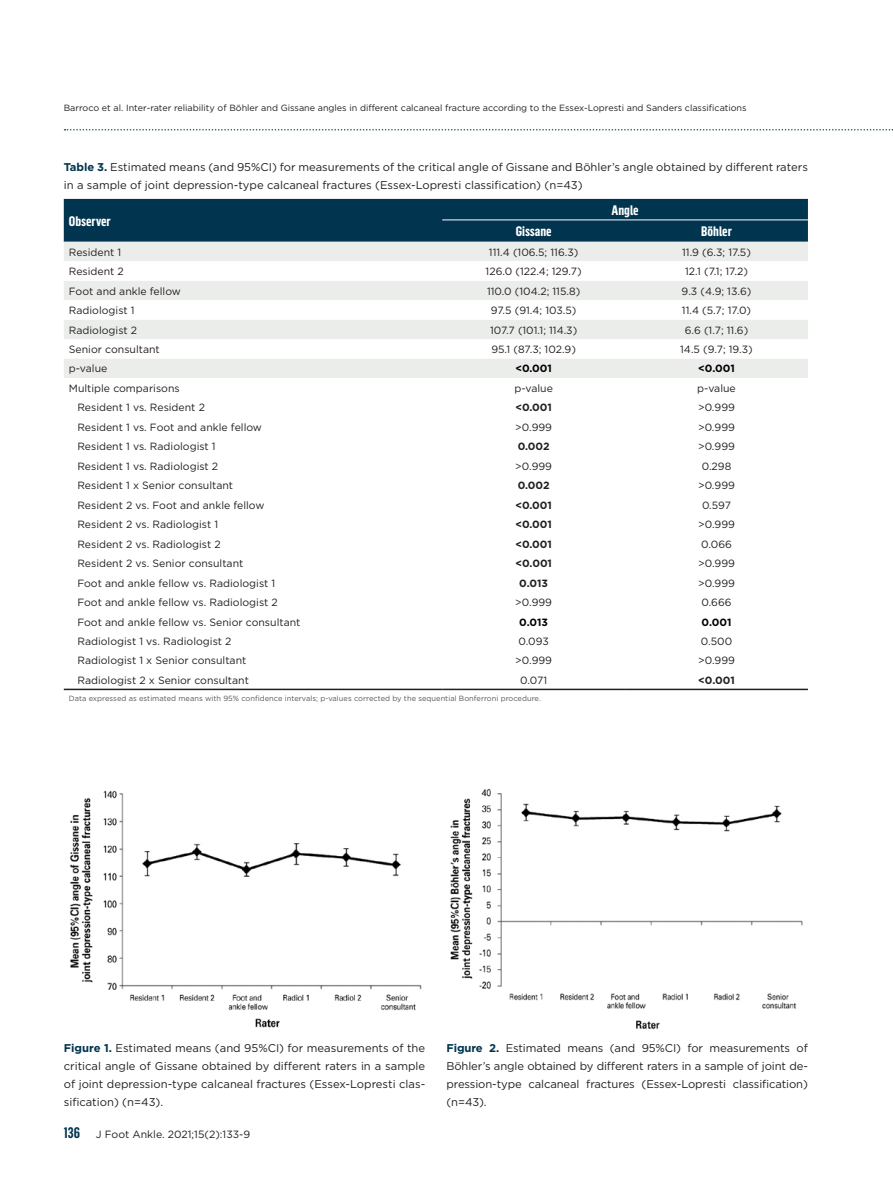
<style>
.page{position:relative;width:893px;height:1191px;background:#fff}
.page>*{position:absolute;margin:0;border:0;box-sizing:border-box;transform-origin:0 0}
.t1{font:700 13.5px "Flama Cond";color:#fff}
.t2{font:11.25px/18px "Gotham";color:#231f20;text-align:justify}
.t3{font:10.5px "Gotham";color:#231f20}
.t4{font:700 10.5px "Gotham";letter-spacing:-.005em;color:#231f20}
.t5{font:700 10.5px "Gotham";letter-spacing:-.005em;color:#000}
.t6{font:9px "Gotham";color:#231f20}
.t7{font:7.5px "Gotham";color:#57585a}
.s1{font-weight:700;color:#01344e}
.s2{font-family:"Flama Cond";font-weight:600;font-size:15px;color:#01344e}
</style>
<div class="page">
<svg style="left:65px;top:129px;width:828px;height:1px"></svg>
<img style="left:70px;top:790px;width:352px;height:238px">
<img style="left:450px;top:788px;width:353px;height:241px">
<div style="left:64px;top:199px;width:744px;height:43px;background:#01344e"></div>
<div style="left:64px;top:242px;width:744px;height:19px;background:#eaedea"></div>
<svg style="left:64px;top:281px;width:744px;height:410px"></svg>
<hr style="left:64px;top:688px;width:378px;height:2px;background:#231f20">
<hr style="left:442px;top:688px;width:183px;height:2px;background:#231f20">
<hr style="left:625px;top:688px;width:183px;height:2px;background:#231f20">
<hr style="left:442px;top:219px;width:183px;height:1px;background:#fff">
<hr style="left:625px;top:219px;width:183px;height:1px;background:#fff">
<p class="t6" style="left:64px;top:102px;width:684px">Barroco et al. Inter-rater reliability of Böhler and Gissane angles in different calcaneal fracture according to the Essex-Lopresti and Sanders classifications</p>
<p class="t2" style="left:64px;top:157px;width:746px"><span class="s1">Table 3.</span> Estimated means (and 95%CI) for measurements of the critical angle of Gissane and Böhler’s angle obtained by different raters in a sample of joint depression-type calcaneal fractures (Essex-Lopresti classification) (n=43)</p>
<p class="t1" style="left:69px;top:211px;width:44px">Observer</p>
<p class="t1" style="left:611px;top:200px;width:29px">Angle</p>
<p class="t1" style="left:516px;top:221px;width:38px">Gissane</p>
<p class="t1" style="left:701px;top:221px;width:32px">Böhler</p>
<p class="t3" style="left:69px;top:245px;width:54px">Resident 1</p>
<p class="t3" style="left:489px;top:245px;width:91px">111.4 (106.5; 116.3)</p>
<p class="t3" style="left:682px;top:245px;width:70px">11.9 (6.3; 17.5)</p>
<p class="t3" style="left:69px;top:265px;width:57px">Resident 2</p>
<p class="t3" style="left:486px;top:265px;width:98px">126.0 (122.4; 129.7)</p>
<p class="t3" style="left:685px;top:265px;width:64px">12.1 (7.1; 17.2)</p>
<p class="t3" style="left:69px;top:284px;width:114px">Foot and ankle fellow</p>
<p class="t3" style="left:487px;top:284px;width:95px">110.0 (104.2; 115.8)</p>
<p class="t3" style="left:682px;top:284px;width:71px">9.3 (4.9; 13.6)</p>
<p class="t3" style="left:69px;top:304px;width:67px">Radiologist 1</p>
<p class="t3" style="left:491px;top:304px;width:87px">97.5 (91.4; 103.5)</p>
<p class="t3" style="left:682px;top:304px;width:71px">11.4 (5.7; 17.0)</p>
<p class="t3" style="left:69px;top:323px;width:70px">Radiologist 2</p>
<p class="t3" style="left:490px;top:323px;width:89px">107.7 (101.1; 114.3)</p>
<p class="t3" style="left:685px;top:323px;width:65px">6.6 (1.7; 11.6)</p>
<p class="t3" style="left:69px;top:342px;width:92px">Senior consultant</p>
<p class="t3" style="left:491px;top:342px;width:86px">95.1 (87.3; 102.9)</p>
<p class="t3" style="left:680px;top:342px;width:74px">14.5 (9.7; 19.3)</p>
<p class="t3" style="left:69px;top:362px;width:40px">p-value</p>
<p class="t5" style="left:515px;top:362px;width:38px">&lt;0.001</p>
<p class="t5" style="left:698px;top:362px;width:38px">&lt;0.001</p>
<p class="t3" style="left:69px;top:381px;width:112px">Multiple comparisons</p>
<p class="t3" style="left:514px;top:381px;width:40px">p-value</p>
<p class="t3" style="left:697px;top:381px;width:40px">p-value</p>
<p class="t3" style="left:77px;top:401px;width:129px">Resident 1 vs. Resident 2</p>
<p class="t4" style="left:515px;top:401px;width:38px">&lt;0.001</p>
<p class="t3" style="left:698px;top:401px;width:38px">&gt;0.999</p>
<p class="t3" style="left:77px;top:420px;width:186px">Resident 1 vs. Foot and ankle fellow</p>
<p class="t3" style="left:515px;top:420px;width:38px">&gt;0.999</p>
<p class="t3" style="left:698px;top:420px;width:38px">&gt;0.999</p>
<p class="t3" style="left:77px;top:440px;width:140px">Resident 1 vs. Radiologist 1</p>
<p class="t4" style="left:518px;top:440px;width:34px">0.002</p>
<p class="t3" style="left:698px;top:440px;width:38px">&gt;0.999</p>
<p class="t3" style="left:77px;top:459px;width:142px">Resident 1 vs. Radiologist 2</p>
<p class="t3" style="left:515px;top:459px;width:38px">&gt;0.999</p>
<p class="t3" style="left:702px;top:459px;width:31px">0.298</p>
<p class="t3" style="left:77px;top:479px;width:157px">Resident 1 x Senior consultant</p>
<p class="t4" style="left:518px;top:478px;width:34px">0.002</p>
<p class="t3" style="left:698px;top:479px;width:38px">&gt;0.999</p>
<p class="t3" style="left:77px;top:498px;width:189px">Resident 2 vs. Foot and ankle fellow</p>
<p class="t4" style="left:515px;top:498px;width:38px">&lt;0.001</p>
<p class="t3" style="left:702px;top:498px;width:31px">0.597</p>
<p class="t3" style="left:77px;top:518px;width:142px">Resident 2 vs. Radiologist 1</p>
<p class="t4" style="left:515px;top:517px;width:38px">&lt;0.001</p>
<p class="t3" style="left:698px;top:518px;width:38px">&gt;0.999</p>
<p class="t3" style="left:77px;top:537px;width:145px">Resident 2 vs. Radiologist 2</p>
<p class="t4" style="left:515px;top:537px;width:38px">&lt;0.001</p>
<p class="t3" style="left:701px;top:537px;width:32px">0.066</p>
<p class="t3" style="left:77px;top:556px;width:168px">Resident 2 vs. Senior consultant</p>
<p class="t4" style="left:515px;top:556px;width:38px">&lt;0.001</p>
<p class="t3" style="left:698px;top:556px;width:38px">&gt;0.999</p>
<p class="t3" style="left:77px;top:576px;width:199px">Foot and ankle fellow vs. Radiologist 1</p>
<p class="t4" style="left:519px;top:576px;width:30px">0.013</p>
<p class="t3" style="left:698px;top:576px;width:38px">&gt;0.999</p>
<p class="t3" style="left:77px;top:595px;width:202px">Foot and ankle fellow vs. Radiologist 2</p>
<p class="t3" style="left:515px;top:595px;width:38px">&gt;0.999</p>
<p class="t3" style="left:701px;top:595px;width:32px">0.666</p>
<p class="t3" style="left:77px;top:615px;width:225px">Foot and ankle fellow vs. Senior consultant</p>
<p class="t5" style="left:519px;top:615px;width:30px">0.013</p>
<p class="t5" style="left:702px;top:615px;width:31px">0.001</p>
<p class="t3" style="left:77px;top:634px;width:156px">Radiologist 1 vs. Radiologist 2</p>
<p class="t3" style="left:519px;top:634px;width:32px">0.093</p>
<p class="t3" style="left:701px;top:634px;width:33px">0.500</p>
<p class="t3" style="left:77px;top:654px;width:170px">Radiologist 1 x Senior consultant</p>
<p class="t3" style="left:515px;top:654px;width:38px">&gt;0.999</p>
<p class="t3" style="left:698px;top:654px;width:38px">&gt;0.999</p>
<p class="t3" style="left:77px;top:673px;width:173px">Radiologist 2 x Senior consultant</p>
<p class="t3" style="left:520px;top:673px;width:28px">0.071</p>
<p class="t4" style="left:698px;top:673px;width:38px">&lt;0.001</p>
<p class="t7" style="left:69px;top:693px;width:473px">Data expressed as estimated means with 95% confidence intervals; p-values corrected by the sequential Bonferroni procedure.</p>
<p class="t2" style="left:64px;top:1038px;width:363px"><span class="s1">Figure 1.</span> Estimated means (and 95%CI) for measurements of the critical angle of Gissane obtained by different raters in a sample of joint depression-type calcaneal fractures (Essex-Lopresti clas&shy;sification) (n=43).</p>
<p class="t2" style="left:446px;top:1038px;width:363px"><span class="s1">Figure 2.</span> Estimated means (and 95%CI) for measurements of Böhler’s angle obtained by different raters in a sample of joint de&shy;pression-type calcaneal fractures (Essex-Lopresti classification) (n=43).</p>
<p class="t3" style="left:64px;top:1127px;width:188px"><span class="s2">136</span> J Foot Ankle. 2021;15(2):133-9</p>
</div>
